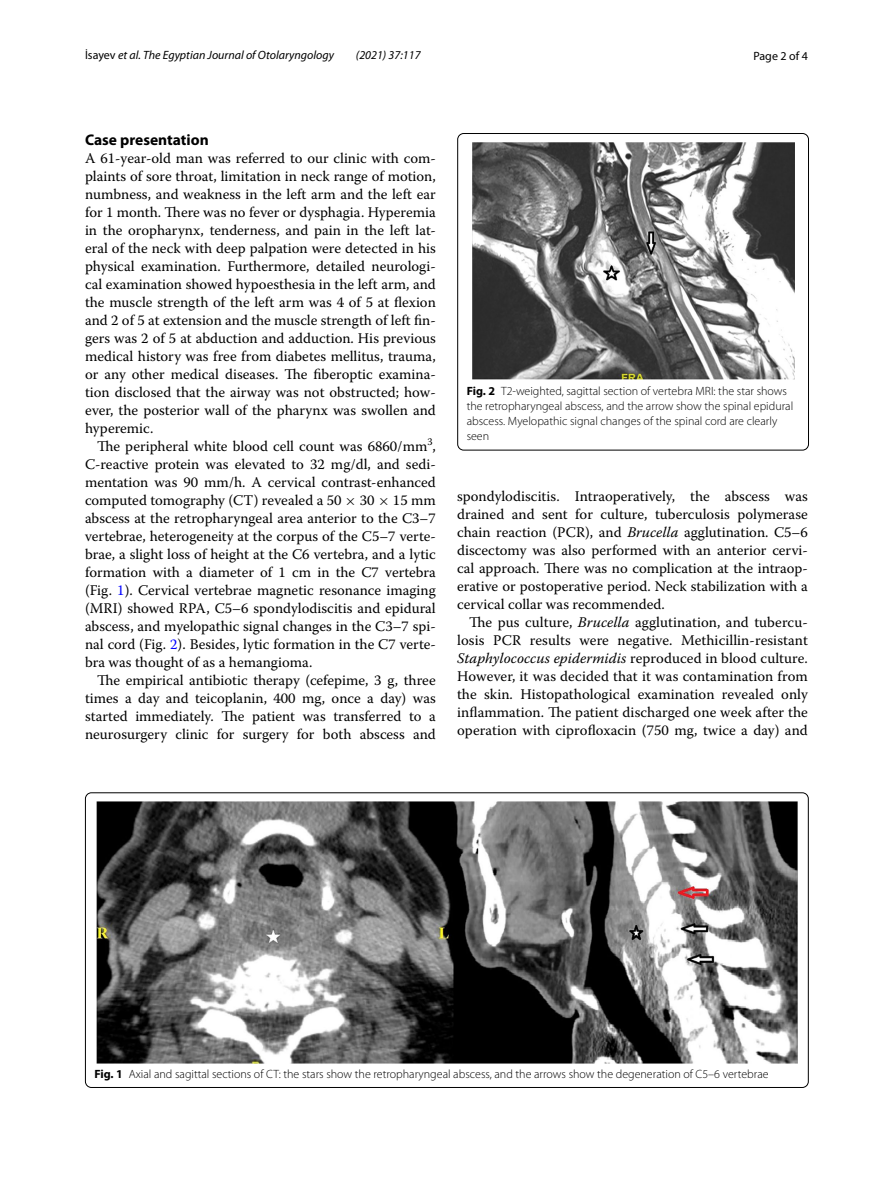
<style>
.page{position:relative;width:893px;height:1187px;background:#fff}
.page>*{position:absolute;margin:0;border:0;box-sizing:border-box;transform-origin:0 0}
.t1{font:700 15.45px "Myriad Pro";color:#000}
.t2{font:14.7px/18px "Warnock Pro";color:#000;text-align:justify}
.t3{font:300 12px/15px "Myriad Pro";color:#000}
.t4{font:italic 12px "Myriad Pro";color:#000}
.t5{font:12px "Myriad Pro";color:#000}
.s1{font-style:normal}
.s2{font-family:"MTSY"}
.s3{color:#00f}
.s4{font-weight:700}
.s5{font-style:italic}
</style>
<div class="page">
<img style="left:97px;top:801px;width:700px;height:262px">
<img style="left:472px;top:142px;width:322px;height:237px">
<div style="left:457px;top:133px;width:352px;height:317px;border:1px solid #000;border-radius:6px"></div>
<p class="t4" style="left:85px;top:48px;width:251px"><span class="s1">İsayev</span> et al. The Egyptian Journal of Otolaryngology</p>
<p class="t4" style="left:356px;top:48px;width:66px">(2021) 37:117</p>
<p class="t5" style="left:753px;top:48px;width:56px">Page 2 of 4</p>
<p class="t1" style="left:85px;top:129px;width:125px">Case presentation</p>
<p class="t2" style="left:85px;top:148px;width:352px">A 61-year-old man was referred to our clinic with com&shy;plaints of sore throat, limitation in neck range of motion, numbness, and weakness in the left arm and the left ear for 1 month. There was no fever or dysphagia. Hyperemia in the oropharynx, tenderness, and pain in the left lat&shy;eral of the neck with deep palpation were detected in his physical examination. Furthermore, detailed neurologi&shy;cal examination showed hypoesthesia in the left arm, and the muscle strength of the left arm was 4 of 5 at flexion and 2 of 5 at extension and the muscle strength of left fin&shy;gers was 2 of 5 at abduction and adduction. His previous medical history was free from diabetes mellitus, trauma, or any other medical diseases. The fiberoptic examina&shy;tion disclosed that the airway was not obstructed; how&shy;ever, the posterior wall of the pharynx was swollen and hyperemic.</p>
<p class="t2" style="left:85px;top:436px;width:352px;text-indent:12px">The peripheral white blood cell count was 6860/mm<sup>3</sup>, C-reactive protein was elevated to 32 mg/dl, and sedi&shy;mentation was 90 mm/h. A cervical contrast-enhanced computed tomography (CT) revealed a 50 <span class="s2">×</span> 30 <span class="s2">×</span> 15 mm abscess at the retropharyngeal area anterior to the C3–7 vertebrae, heterogeneity at the corpus of the C5–7 verte&shy;brae, a slight loss of height at the C6 vertebra, and a lytic formation with a diameter of 1 cm in the C7 vertebra (Fig. <span class="s3">1</span>). Cervical vertebrae magnetic resonance imaging (MRI) showed RPA, C5–6 spondylodiscitis and epidural abscess, and myelopathic signal changes in the C3–7 spi&shy;nal cord (Fig. <span class="s3">2</span>). Besides, lytic formation in the C7 verte&shy;bra was thought of as a hemangioma.</p>
<p class="t2" style="left:85px;top:670px;width:352px;text-indent:12px">The empirical antibiotic therapy (cefepime, 3 g, three times a day and teicoplanin, 400 mg, once a day) was started immediately. The patient was transferred to a neurosurgery clinic for surgery for both abscess and</p>
<p class="t3" style="left:467px;top:383px;width:328px"><span class="s4">Fig. 2</span> T2-weighted, sagittal section of vertebra MRI: the star shows the retropharyngeal abscess, and the arrow show the spinal epidural abscess. Myelopathic signal changes of the spinal cord are clearly seen</p>
<p class="t2" style="left:457px;top:486px;width:352px">spondylodiscitis. Intraoperatively, the abscess was drained and sent for culture, tuberculosis polymerase chain reaction (PCR), and <span class="s5">Brucella</span> agglutination. C5–6 discectomy was also performed with an anterior cervi&shy;cal approach. There was no complication at the intraop&shy;erative or postoperative period. Neck stabilization with a cervical collar was recommended.</p>
<p class="t2" style="left:457px;top:612px;width:352px;text-indent:12px">The pus culture, <span class="s5">Brucella</span> agglutination, and tubercu&shy;losis PCR results were negative. Methicillin-resistant <span class="s5">Staphylococcus epidermidis</span> reproduced in blood culture.<br>However, it was decided that it was contamination from the skin. Histopathological examination revealed only inflammation. The patient discharged one week after the operation with ciprofloxacin (750 mg, twice a day) and</p>
<p class="t3" style="left:94px;top:1066px;width:676px"><span class="s4">Fig. 1</span> Axial and sagittal sections of CT: the stars show the retropharyngeal abscess, and the arrows show the degeneration of C5–6 vertebrae</p>
</div>
